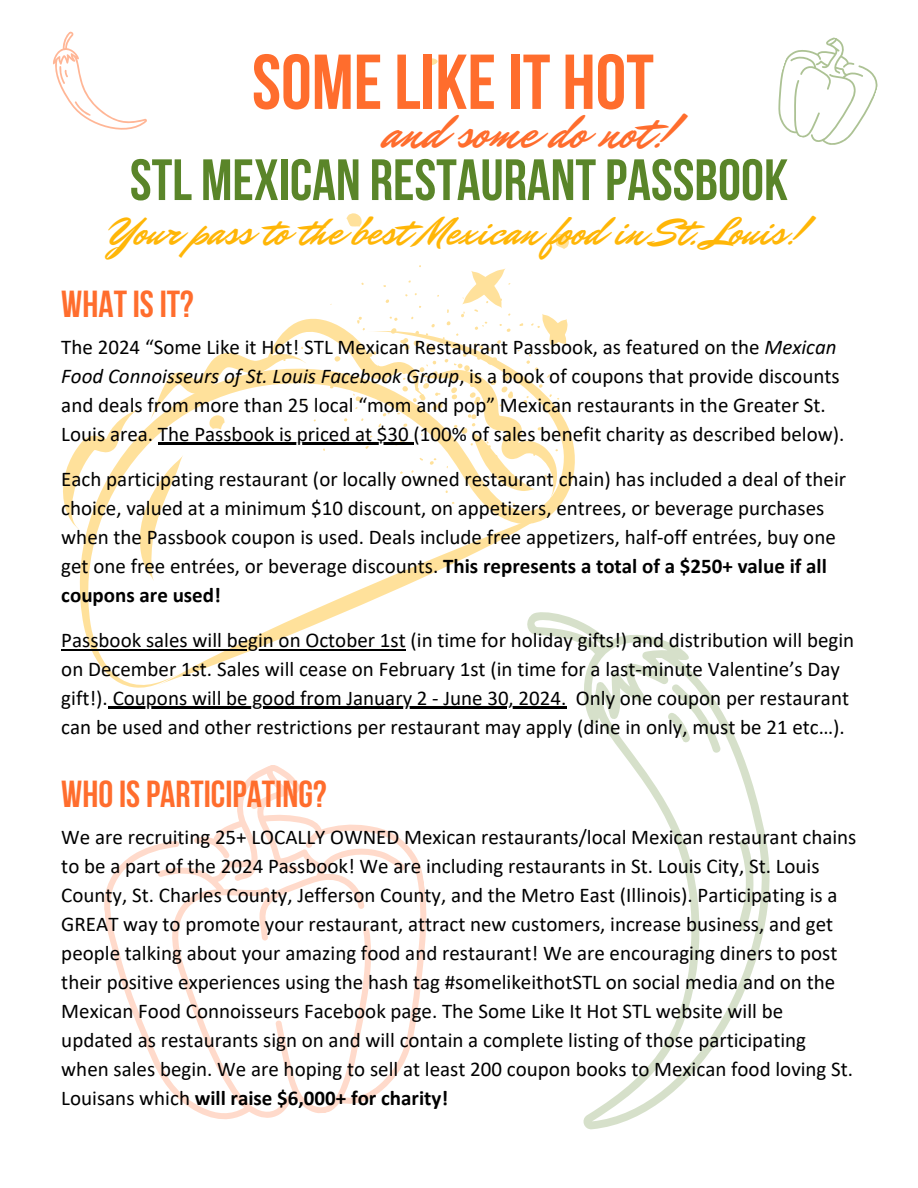
<style>
.page{position:relative;width:918px;height:1188px;background:#fff}
.page>*{position:absolute;margin:0;border:0;box-sizing:border-box;transform-origin:0 0}
.t1{font:700 77.55px "Bebas Neue";color:#ff6d2d}
.t2{font:700 58.05px "Bebas Neue";color:#5a8529}
.t3{font:48px "Mr Dafoe";color:#ff6d2d}
.t4{font:40.5px "Mr Dafoe";color:#ffb607}
.t5{font:700 37.5px "Bebas Neue";color:#ff6d2d}
.t6{font:21px/29px "Calibri";color:#000}
.s1{font-style:italic}
.s2{font-weight:700}
</style>
<div class="page">
<svg style="left:79px;top:430px;width:496px;height:258px"></svg>
<svg style="left:157px;top:581px;width:399px;height:104px"></svg>
<svg style="left:346px;top:213px;width:16px;height:14px"></svg>
<svg style="left:424px;top:58px;width:14px;height:8px"></svg>
<svg style="left:63px;top:265px;width:506px;height:316px"></svg>
<svg style="left:555px;top:234px;width:14px;height:15px"></svg>
<svg style="left:104px;top:765px;width:323px;height:355px"></svg>
<svg style="left:252px;top:841px;width:160px;height:100px"></svg>
<svg style="left:505px;top:583px;width:265px;height:547px"></svg>
<svg style="left:713px;top:836px;width:55px;height:97px"></svg>
<svg style="left:665px;top:679px;width:57px;height:82px"></svg>
<hr style="left:158px;top:443px;width:256px;height:2px;background:#000">
<hr style="left:61px;top:649px;width:345px;height:2px;background:#000">
<hr style="left:108px;top:707px;width:458px;height:2px;background:#000">
<svg style="left:53px;top:31px;width:94px;height:99px"></svg>
<svg style="left:778px;top:37px;width:100px;height:108px"></svg>
<p class="t1" style="left:252px;top:51px;width:403px">SOMELIKEIT HOT</p>
<p class="t3" style="left:383px;top:100px;width:297px">and some do not!</p>
<p class="t2" style="left:130px;top:156px;width:660px">STL MEXICAN RESTAURANTPASSBOOK</p>
<p class="t4" style="left:110px;top:205px;width:699px">Your pass to the best Mexican food in St. Louis!</p>
<p class="t5" style="left:61px;top:289px;width:134px">WHATISIT?</p>
<p class="t6" style="left:61px;top:334px;width:785px">The 2024 “Some Like it Hot! STL Mexican Restaurant Passbook, as featured on the <span class="s1">Mexican Food Connoisseurs of St. Louis Facebook Group</span>, is a book of coupons that provide discounts and deals from more than 25 local “mom and pop” Mexican restaurants in the Greater St.<br>Louis area. The Passbook is priced at $30 (100% of sales benefit charity as described below).</p>
<p class="t6" style="left:61px;top:466px;width:786px">Each participating restaurant (or locally owned restaurant chain) has included a deal of their choice, valued at a minimum $10 discount, on appetizers, entrees, or beverage purchases when the Passbook coupon is used. Deals include free appetizers, half-off entrées, buy one get one free entrées, or beverage discounts. <span class="s2">This represents a total of a $250+ value if all coupons are used!</span></p>
<p class="t6" style="left:61px;top:627px;width:794px">Passbook sales will begin on October 1st (in time for holiday gifts!) and distribution will begin on December 1st. Sales will cease on February 1st (in time for a last-minute Valentine’s Day gift!). Coupons will be good from January 2 - June 30, 2024. Only one coupon per restaurant can be used and other restrictions per restaurant may apply (dine in only, must be 21 etc…).</p>
<p class="t5" style="left:61px;top:779px;width:267px">WHOISPARTICIPATING?</p>
<p class="t6" style="left:61px;top:824px;width:797px">We are recruiting 25+ LOCALLY OWNED Mexican restaurants/local Mexican restaurant chains to be a part of the 2024 Passbook! We are including restaurants in St. Louis City, St. Louis County, St. Charles County, Jefferson County, and the Metro East (Illinois). Participating is a GREAT way to promote your restaurant, attract new customers, increase business, and get people talking about your amazing food and restaurant! We are encouraging diners to post their positive experiences using the hash tag #somelikeithotSTL on social media and on the Mexican Food Connoisseurs Facebook page. The Some Like It Hot STL website will be updated as restaurants sign on and will contain a complete listing of those participating when sales begin. We are hoping to sell at least 200 coupon books to Mexican food loving St.<br>Louisans which <span class="s2">will raise $6,000+ for charity!</span></p>
</div>
